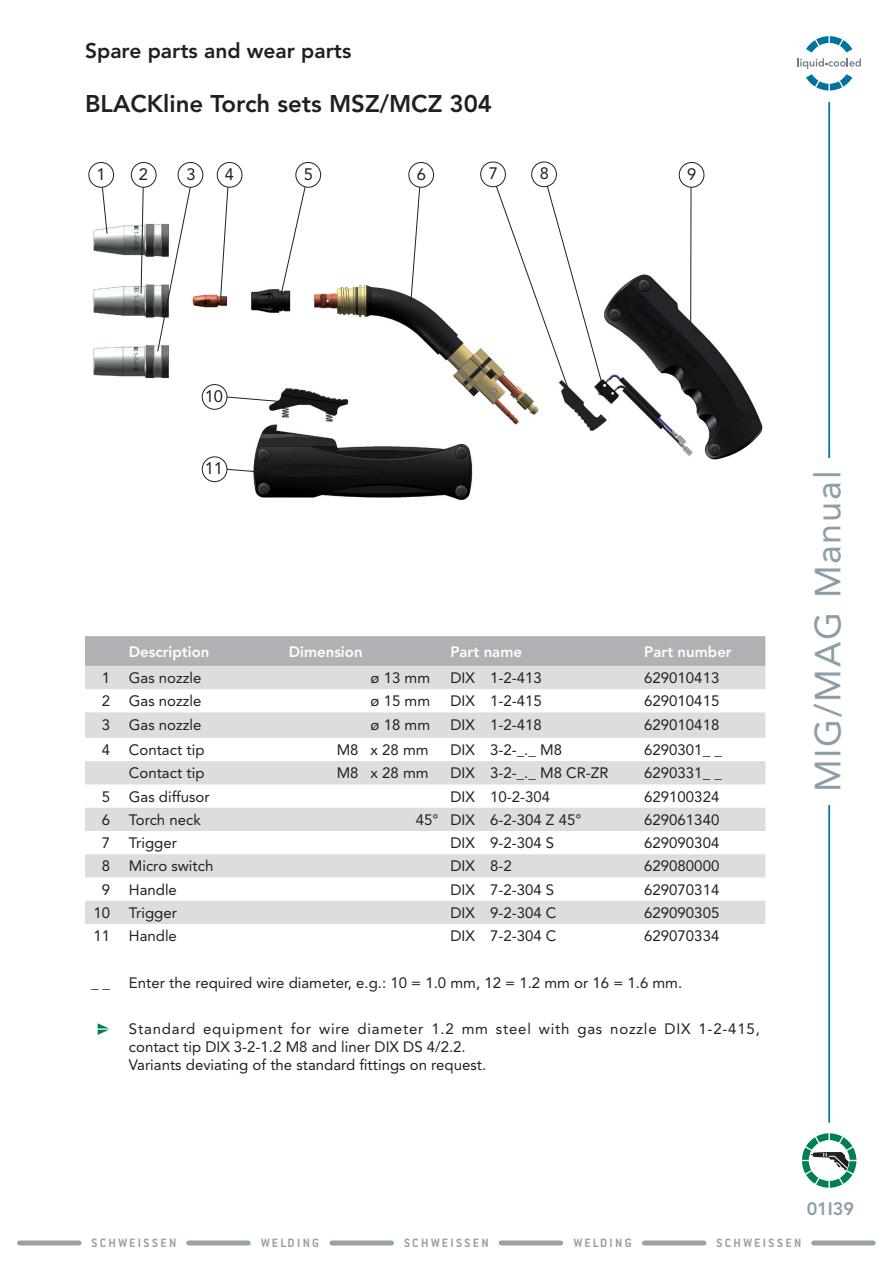
<style>
.page{position:relative;width:893px;height:1263px;background:#fff}
.page>*{position:absolute;margin:0;border:0;box-sizing:border-box;transform-origin:0 0}
.t1{font:36px "Avenir LT";letter-spacing:.05em;color:#8d9ea9}
.t2{font:800 24px "Avenir LT";color:#231f20}
.t3{font:800 21px "Avenir LT";color:#231f20}
.t4{font:800 18px "Avenir LT";color:#8d9ea9}
.t5{font:16.5px "Avenir LT";color:#231f20}
.t6{font:15px/18px "Avenir LT";color:#231f20}
.t7{font:800 15px "Avenir LT";color:#fff}
.t8{font:700 13.2px "Conduit ITC";letter-spacing:.18em;color:#98a1a7}
</style>
<div class="page">
<svg style="left:797px;top:36px;width:64px;height:55px"></svg>
<svg style="left:330px;top:1240px;width:64px;height:5px"></svg>
<svg style="left:17px;top:1240px;width:64px;height:5px"></svg>
<svg style="left:186px;top:1240px;width:65px;height:5px"></svg>
<svg style="left:499px;top:1240px;width:64px;height:5px"></svg>
<svg style="left:642px;top:1240px;width:64px;height:5px"></svg>
<svg style="left:811px;top:1240px;width:65px;height:5px"></svg>
<hr style="left:828px;top:102px;width:2px;height:1021px;background:#0e78a5">
<svg style="left:802px;top:1133px;width:54px;height:55px"></svg>
<div style="left:813px;top:458px;width:41px;height:347px;background:#fff"></div>
<div style="left:85px;top:636px;width:680px;height:30px;background:#b0b1b5"></div>
<svg style="left:85px;top:666px;width:680px;height:258px;fill:#dcdddf"></svg>
<svg style="left:98px;top:1023px;width:11px;height:12px"></svg>
<img style="left:93px;top:221px;width:670px;height:280px">
<div style="left:131px;top:162px;width:25px;height:26px;border:1px solid #231f20;border-radius:50%"></div>
<div style="left:217px;top:162px;width:25px;height:26px;border:1px solid #231f20;border-radius:50%"></div>
<div style="left:679px;top:162px;width:25px;height:26px;border:1px solid #231f20;border-radius:50%"></div>
<hr style="left:690px;top:187px;width:1px;height:136px;background:#231f20">
<div style="left:480px;top:162px;width:26px;height:25px;border:1px solid #231f20;border-radius:50%"></div>
<div style="left:531px;top:162px;width:26px;height:25px;border:1px solid #231f20;border-radius:50%"></div>
<div style="left:295px;top:162px;width:26px;height:26px;border:1px solid #231f20;border-radius:50%"></div>
<div style="left:408px;top:162px;width:26px;height:26px;border:1px solid #231f20;border-radius:50%"></div>
<svg style="left:140px;top:186px;width:4px;height:108px"></svg>
<svg style="left:220px;top:186px;width:9px;height:112px"></svg>
<svg style="left:280px;top:186px;width:26px;height:110px"></svg>
<svg style="left:495px;top:185px;width:108px;height:202px"></svg>
<svg style="left:410px;top:186px;width:10px;height:116px"></svg>
<div style="left:88px;top:162px;width:26px;height:26px;border:1px solid #231f20;border-radius:50%"></div>
<svg style="left:102px;top:186px;width:6px;height:48px"></svg>
<div style="left:178px;top:162px;width:25px;height:26px;border:1px solid #231f20;border-radius:50%"></div>
<svg style="left:157px;top:186px;width:34px;height:166px"></svg>
<div style="left:202px;top:384px;width:25px;height:26px;border:1px solid #231f20;border-radius:50%"></div>
<svg style="left:226px;top:396px;width:57px;height:6px"></svg>
<div style="left:202px;top:456px;width:25px;height:26px;border:1px solid #231f20;border-radius:50%"></div>
<svg style="left:226px;top:468px;width:36px;height:5px"></svg>
<h3 class="t3" style="left:85px;top:39px;width:268px">Spare parts and wear parts</h3>
<h2 class="t2" style="left:85px;top:90px;width:409px">BLACKline Torch sets MSZ/MCZ 304</h2>
<p class="t5" style="left:96px;top:165px;width:11px">1</p>
<p class="t5" style="left:139px;top:165px;width:11px">2</p>
<p class="t5" style="left:186px;top:164px;width:11px">3</p>
<p class="t5" style="left:225px;top:164px;width:11px">4</p>
<p class="t5" style="left:304px;top:165px;width:11px">5</p>
<p class="t5" style="left:417px;top:164px;width:11px">6</p>
<p class="t5" style="left:489px;top:164px;width:11px">7</p>
<p class="t5" style="left:540px;top:164px;width:11px">8</p>
<p class="t5" style="left:687px;top:164px;width:11px">9</p>
<p class="t5" style="left:205px;top:387px;width:20px">10</p>
<p class="t5" style="left:205px;top:459px;width:20px">11</p>
<p class="t7" style="left:129px;top:643px;width:82px">Description</p>
<p class="t7" style="left:289px;top:643px;width:75px">Dimension</p>
<p class="t7" style="left:450px;top:643px;width:73px">Part name</p>
<p class="t7" style="left:644px;top:643px;width:89px">Part number</p>
<p class="t6" style="left:102px;top:669px;width:10px">1</p>
<p class="t6" style="left:129px;top:669px;width:74px">Gas nozzle</p>
<p class="t6" style="left:371px;top:669px;width:61px">ø 13 mm</p>
<p class="t6" style="left:450px;top:669px;width:93px">DIX 1-2-413</p>
<p class="t6" style="left:644px;top:669px;width:77px">629010413</p>
<p class="t6" style="left:102px;top:692px;width:10px">2</p>
<p class="t6" style="left:129px;top:692px;width:74px">Gas nozzle</p>
<p class="t6" style="left:371px;top:692px;width:61px">ø 15 mm</p>
<p class="t6" style="left:450px;top:692px;width:93px">DIX 1-2-415</p>
<p class="t6" style="left:644px;top:692px;width:77px">629010415</p>
<p class="t6" style="left:102px;top:716px;width:10px">3</p>
<p class="t6" style="left:129px;top:716px;width:74px">Gas nozzle</p>
<p class="t6" style="left:371px;top:716px;width:61px">ø 18 mm</p>
<p class="t6" style="left:450px;top:716px;width:93px">DIX 1-2-418</p>
<p class="t6" style="left:644px;top:716px;width:77px">629010418</p>
<p class="t6" style="left:102px;top:741px;width:10px">4</p>
<p class="t6" style="left:129px;top:741px;width:77px">Contact tip</p>
<p class="t6" style="left:337px;top:741px;width:94px">M8 x 28 mm</p>
<p class="t6" style="left:450px;top:741px;width:113px">DIX 3-2-_._ M8</p>
<p class="t6" style="left:644px;top:741px;width:79px">6290301_ _</p>
<p class="t6" style="left:129px;top:764px;width:77px">Contact tip</p>
<p class="t6" style="left:337px;top:764px;width:94px">M8 x 28 mm</p>
<p class="t6" style="left:450px;top:764px;width:160px">DIX 3-2-_._ M8 CR-ZR</p>
<p class="t6" style="left:644px;top:764px;width:79px">6290331_ _</p>
<p class="t6" style="left:102px;top:788px;width:10px">5</p>
<p class="t6" style="left:129px;top:788px;width:82px">Gas diffusor</p>
<p class="t6" style="left:450px;top:788px;width:101px">DIX 10-2-304</p>
<p class="t6" style="left:644px;top:788px;width:77px">629100324</p>
<p class="t6" style="left:102px;top:811px;width:10px">6</p>
<p class="t6" style="left:129px;top:811px;width:74px">Torch neck</p>
<p class="t6" style="left:416px;top:811px;width:167px">45° DIX 6-2-304 Z 45°</p>
<p class="t6" style="left:644px;top:811px;width:77px">629061340</p>
<p class="t6" style="left:102px;top:834px;width:10px">7</p>
<p class="t6" style="left:129px;top:834px;width:50px">Trigger</p>
<p class="t6" style="left:450px;top:834px;width:105px">DIX 9-2-304 S</p>
<p class="t6" style="left:644px;top:834px;width:77px">629090304</p>
<p class="t6" style="left:102px;top:857px;width:10px">8</p>
<p class="t6" style="left:129px;top:857px;width:86px">Micro switch</p>
<p class="t6" style="left:450px;top:857px;width:63px">DIX 8-2</p>
<p class="t6" style="left:644px;top:857px;width:77px">629080000</p>
<p class="t6" style="left:102px;top:881px;width:10px">9</p>
<p class="t6" style="left:129px;top:881px;width:50px">Handle</p>
<p class="t6" style="left:450px;top:881px;width:105px">DIX 7-2-304 S</p>
<p class="t6" style="left:644px;top:881px;width:77px">629070314</p>
<p class="t6" style="left:93px;top:904px;width:18px">10</p>
<p class="t6" style="left:129px;top:904px;width:50px">Trigger</p>
<p class="t6" style="left:450px;top:904px;width:108px">DIX 9-2-304 C</p>
<p class="t6" style="left:644px;top:904px;width:77px">629090305</p>
<p class="t6" style="left:93px;top:927px;width:18px">11</p>
<p class="t6" style="left:129px;top:927px;width:50px">Handle</p>
<p class="t6" style="left:450px;top:927px;width:108px">DIX 7-2-304 C</p>
<p class="t6" style="left:644px;top:927px;width:77px">629070334</p>
<p class="t6" style="left:91px;top:974px;width:21px">_ _</p>
<p class="t6" style="left:129px;top:974px;width:555px">Enter the required wire diameter, e.g.: 10 = 1.0 mm, 12 = 1.2 mm or 16 = 1.6 mm.</p>
<p class="t6" style="left:129px;top:1020px;width:632px">Standard equipment for wire diameter 1.2 mm steel with gas nozzle DIX 1-2-415, contact tip DIX 3-2-1.2 M8 and liner DIX DS 4/2.2.<br>Variants deviating of the standard fittings on request.</p>
<h1 class="t1" style="left:807px;top:792px;width:323px;rotate:-90deg">MIG/MAG Manual</h1>
<p class="t4" style="left:807px;top:1198px;width:49px">01I39</p>
<p class="t8" style="left:92px;top:1235px;width:86px">SCHWEISSEN</p>
<p class="t8" style="left:261px;top:1235px;width:59px">WELDING</p>
<p class="t8" style="left:404px;top:1235px;width:86px">SCHWEISSEN</p>
<p class="t8" style="left:574px;top:1235px;width:59px">WELDING</p>
<p class="t8" style="left:716px;top:1235px;width:86px">SCHWEISSEN</p>
</div>
